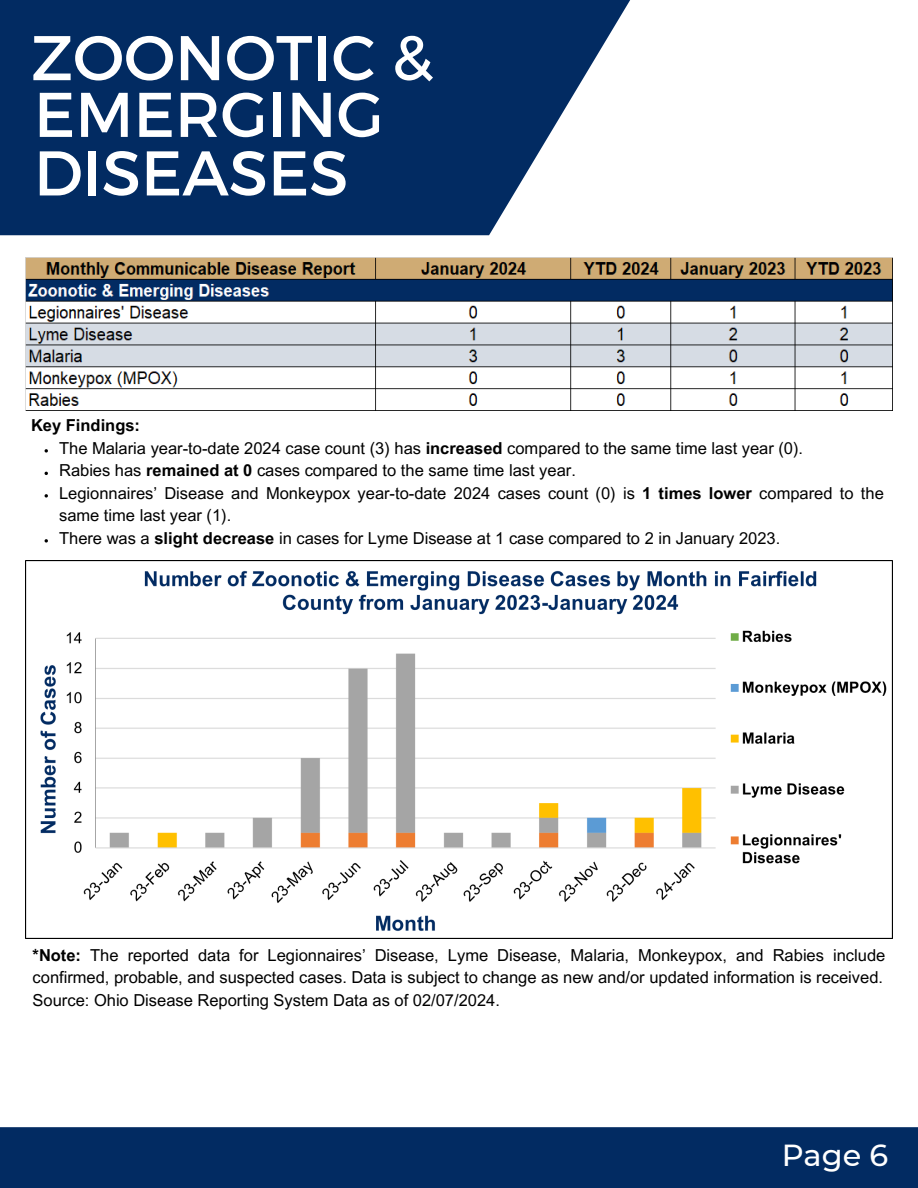
<style>
.page{position:relative;width:918px;height:1188px;background:#fff}
.page>*{position:absolute;margin:0;border:0;box-sizing:border-box;transform-origin:0 0}
.t1{font:63px "Montserrat";color:#fff}
.t2{font:500 30.3px "Montserrat";color:#fff}
.t3{font:16.5px/22.5px "Arial MT Pro";color:#000}
.t4{font:700 16.5px "Arial MT Pro";color:#000}
.s1{font-weight:700}
</style>
<div class="page">
<svg style="left:0;top:0;width:630px;height:235px;background:#1d4273"></svg>
<div style="left:0;top:1127px;width:918px;height:61px;background:#022b62"></div>
<img style="left:25px;top:257px;width:868px;height:153px">
<img style="left:25px;top:560px;width:868px;height:378px">
<svg style="left:45px;top:449px;width:3px;height:4px"></svg>
<svg style="left:45px;top:494px;width:3px;height:4px"></svg>
<svg style="left:45px;top:539px;width:3px;height:4px"></svg>
<h1 class="t1" style="left:31px;top:17px;width:404px">ZOONOTIC &amp;</h1>
<p class="t1" style="left:34px;top:74px;width:351px">EMERGING</p>
<h3 class="t1" style="left:34px;top:132px;width:316px">DISEASES</h3>
<p class="t4" style="left:31px;top:419px;width:111px">Key Findings:</p>
<p class="t3" style="left:59px;top:439px;width:746px">The Malaria year-to-date 2024 case count (3) has <span class="s1">increased</span> compared to the same time last year (0).</p>
<p class="t3" style="left:59px;top:461px;width:518px">Rabies has <span class="s1">remained at 0</span> cases compared to the same time last year.</p>
<p class="t3" style="left:59px;top:484px;width:826px">Legionnaires’ Disease and Monkeypox year-to-date 2024 cases count (0) is <span class="s1">1 times lower</span> compared to the same time last year (1).</p>
<p class="t3" style="left:59px;top:529px;width:723px">There was a <span class="s1">slight decrease</span> in cases for Lyme Disease at 1 case compared to 2 in January 2023.</p>
<p class="t3" style="left:33px;top:946px;width:854px"><span class="s1">*Note:</span> The reported data for Legionnaires’ Disease, Lyme Disease, Malaria, Monkeypox, and Rabies include confirmed, probable, and suspected cases. Data is subject to change as new and/or updated information is received.</p>
<p class="t3" style="left:33px;top:991px;width:469px">Source: Ohio Disease Reporting System Data as of 02/07/2024.</p>
<h2 class="t2" style="left:782px;top:1137px;width:108px">Page 6</h2>
</div>
